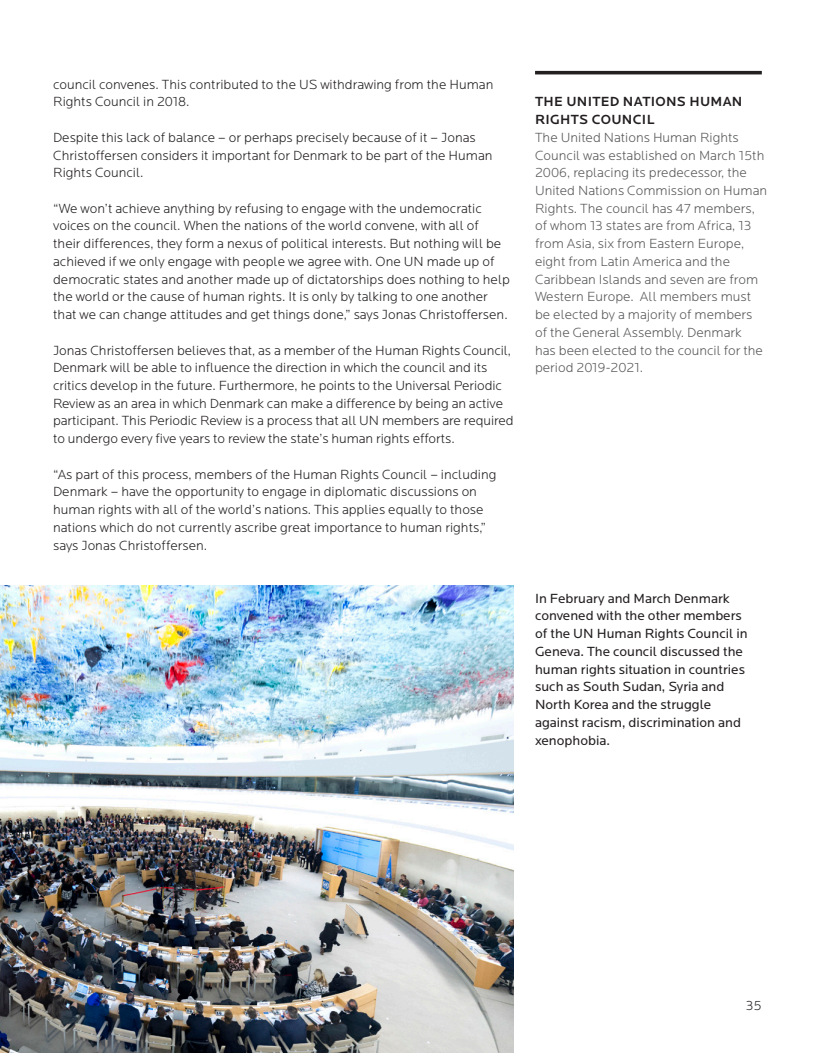
<style>
.page{position:relative;width:815px;height:1053px;background:#fff}
.page>*{position:absolute;margin:0;border:0;box-sizing:border-box;transform-origin:0 0}
.Brød_luft_under{font:300 13.75px/17.8px "Locator";color:#231f20}
.Boks_brød{font:300 13.75px/17.8px "Locator";color:#57585a}
.Billedtekst{font:13.75px/17.8px "Locator";color:#231f20}
.MR_2{font:500 13.75px/17.8px "Locator";letter-spacing:.02em;color:#231f20}
</style>
<div class="page">
<hr style="left:535px;top:71px;width:227px;height:3px;background:#231f20">
<img style="left:0;top:585px;width:514px;height:467px">
<p class="Brød_luft_under" style="left:53px;top:76px;width:442px">council convenes. This contributed to the US withdrawing from the Human<br>Rights Council in 2018.</p>
<p class="Brød_luft_under" style="left:53px;top:129px;width:441px">Despite this lack of balance – or perhaps precisely because of it – Jonas<br>Christoffersen considers it important for Denmark to be part of the Human<br>Rights Council.</p>
<p class="Brød_luft_under" style="left:53px;top:200px;width:458px">“We won’t achieve anything by refusing to engage with the undemocratic voices on the council. When the nations of the world convene, with all of<br>their differences, they form a nexus of political interests. But nothing will be achieved if we only engage with people we agree with. One UN made up of democratic states and another made up of dictatorships does nothing to help the world or the cause of human rights. It is only by talking to one another that we can change attitudes and get things done,” says Jonas Christoffersen.</p>
<p class="Brød_luft_under" style="left:53px;top:341px;width:462px">Jonas Christoffersen believes that, as a member of the Human Rights Council, Denmark will be able to influence the direction in which the council and its critics develop in the future. Furthermore, he points to the Universal Periodic Review as an area in which Denmark can make a difference by being an active participant. This Periodic Review is a process that all UN members are required to undergo every five years to review the state’s human rights efforts.</p>
<p class="Brød_luft_under" style="left:53px;top:465px;width:445px">“As part of this process, members of the Human Rights Council – including Denmark – have the opportunity to engage in diplomatic discussions on human rights with all of the world’s nations. This applies equally to those nations which do not currently ascribe great importance to human rights,” says Jonas Christoffersen.</p>
<h2 class="MR_2" style="left:535px;top:93px;width:209px">THE UNITED NATIONS HUMAN<br>RIGHTS COUNCIL</h2>
<p class="Boks_brød" style="left:535px;top:129px;width:234px">The United Nations Human Rights Council was established on March 15th 2006, replacing its predecessor, the United Nations Commission on Human Rights. The council has 47 members, of whom 13 states are from Africa, 13 from Asia, six from Eastern Europe, eight from Latin America and the Caribbean Islands and seven are from Western Europe. All members must be elected by a majority of members of the General Assembly. Denmark<br>has been elected to the council for the period 2019-2021.</p>
<p class="Billedtekst" style="left:535px;top:589px;width:214px">In February and March Denmark convened with the other members of the UN Human Rights Council in<br>Geneva. The council discussed the human rights situation in countries such as South Sudan, Syria and<br>North Korea and the struggle against racism, discrimination and xenophobia.</p>
<p class="Brød_luft_under" style="left:746px;top:997px;width:18px">35</p>
</div>
